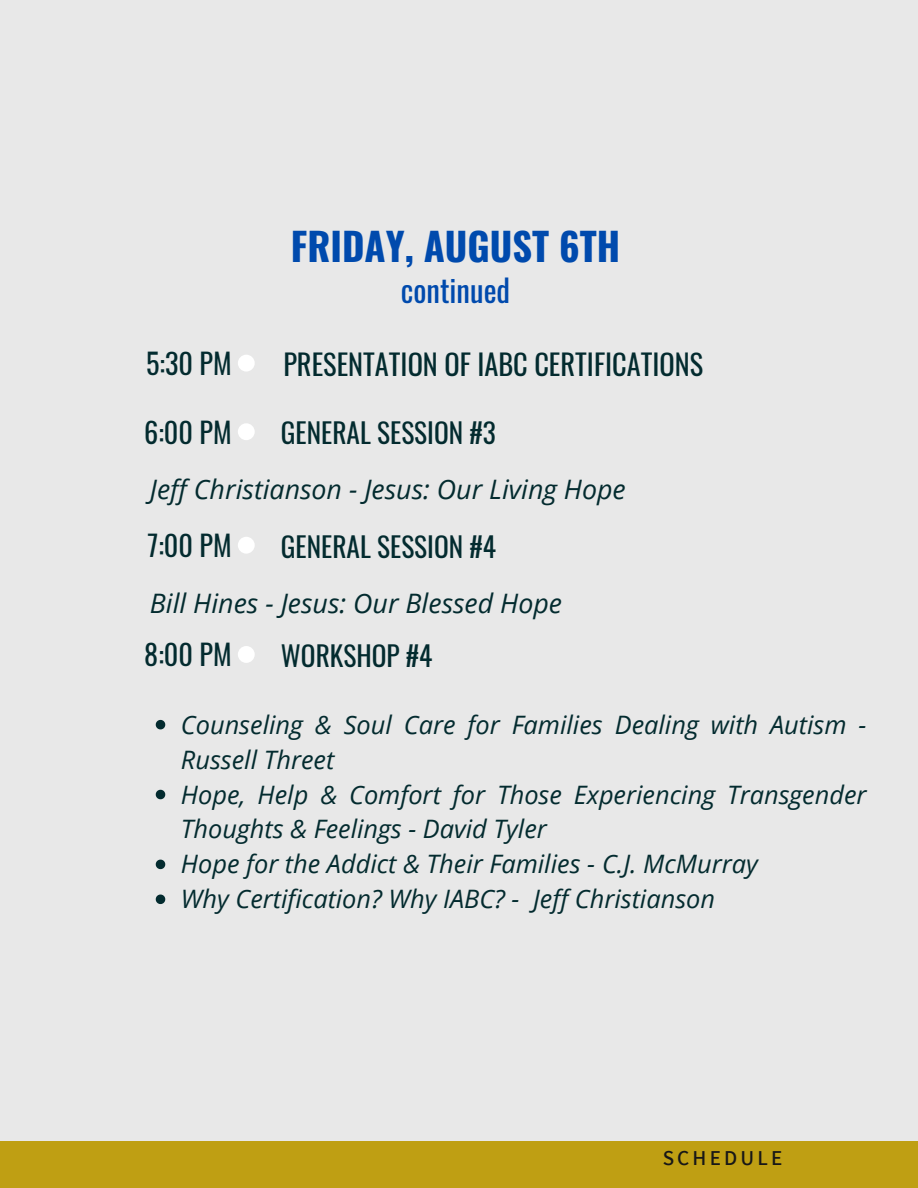
<style>
.page{position:relative;width:918px;height:1188px;background:#e8e8e8}
.page>*{position:absolute;margin:0;border:0;box-sizing:border-box;transform-origin:0 0}
.t1{font:700 38.4px "Oswald";color:#004aad}
.t2{font:30.75px "Oswald";color:#004aad}
.t3{font:28.35px "Oswald";color:#032b2f}
.t4{font:28.2px "Oswald";color:#032b2f}
.t5{font:27.45px "Oswald";color:#032b2f}
.t6{font:italic 26.85px "Open Sans";color:#032b2f}
.t7{font:italic 25.35px/35px "Open Sans";color:#032b2f}
.t8{font:600 21.15px "Assistant";letter-spacing:.15em;color:#171717}
</style>
<div class="page">
<div style="left:0;top:1141px;width:918px;height:47px;background:#bf9f13"></div>
<div style="left:238px;top:423px;width:17px;height:17px;background:#fff;border-radius:50%"></div>
<div style="left:238px;top:537px;width:17px;height:17px;background:#fff;border-radius:50%"></div>
<div style="left:238px;top:355px;width:17px;height:17px;background:#fff;border-radius:50%"></div>
<div style="left:238px;top:646px;width:17px;height:17px;background:#fff;border-radius:50%"></div>
<svg style="left:156px;top:720px;width:9px;height:9px"></svg>
<svg style="left:156px;top:790px;width:9px;height:9px"></svg>
<svg style="left:156px;top:860px;width:9px;height:9px"></svg>
<svg style="left:156px;top:895px;width:9px;height:9px"></svg>
<p class="t1" style="left:291px;top:217px;width:331px">FRIDAY, AUGUST 6TH</p>
<p class="t2" style="left:401px;top:266px;width:111px">continued</p>
<p class="t4" style="left:146px;top:341px;width:87px">5:30 PM</p>
<p class="t3" style="left:283px;top:342px;width:421px">PRESENTATION OF IABC CERTIFICATIONS</p>
<p class="t4" style="left:144px;top:410px;width:89px">6:00 PM</p>
<p class="t5" style="left:281px;top:411px;width:216px">GENERAL SESSION #3</p>
<p class="t6" style="left:150px;top:471px;width:477px">Jeff Christianson - Jesus: Our Living Hope</p>
<p class="t4" style="left:147px;top:523px;width:86px">7:00 PM</p>
<p class="t5" style="left:281px;top:525px;width:217px">GENERAL SESSION #4</p>
<p class="t6" style="left:150px;top:584px;width:414px">Bill Hines - Jesus: Our Blessed Hope</p>
<p class="t4" style="left:144px;top:633px;width:89px">8:00 PM</p>
<p class="t5" style="left:281px;top:634px;width:153px">WORKSHOP #4</p>
<p class="t7" style="left:181px;top:706px;width:687px">Counseling &amp; Soul Care for Families Dealing with Autism -<br>Russell Threet</p>
<p class="t7" style="left:181px;top:776px;width:687px">Hope, Help &amp; Comfort for Those Experiencing Transgender<br>Thoughts &amp; Feelings - David Tyler</p>
<p class="t7" style="left:181px;top:846px;width:578px">Hope for the Addict &amp; Their Families - C.J. McMurray</p>
<p class="t7" style="left:181px;top:881px;width:536px">Why Certification? Why IABC? - Jeff Christianson</p>
<p class="t8" style="left:663px;top:1144px;width:121px">SCHEDULE</p>
</div>
